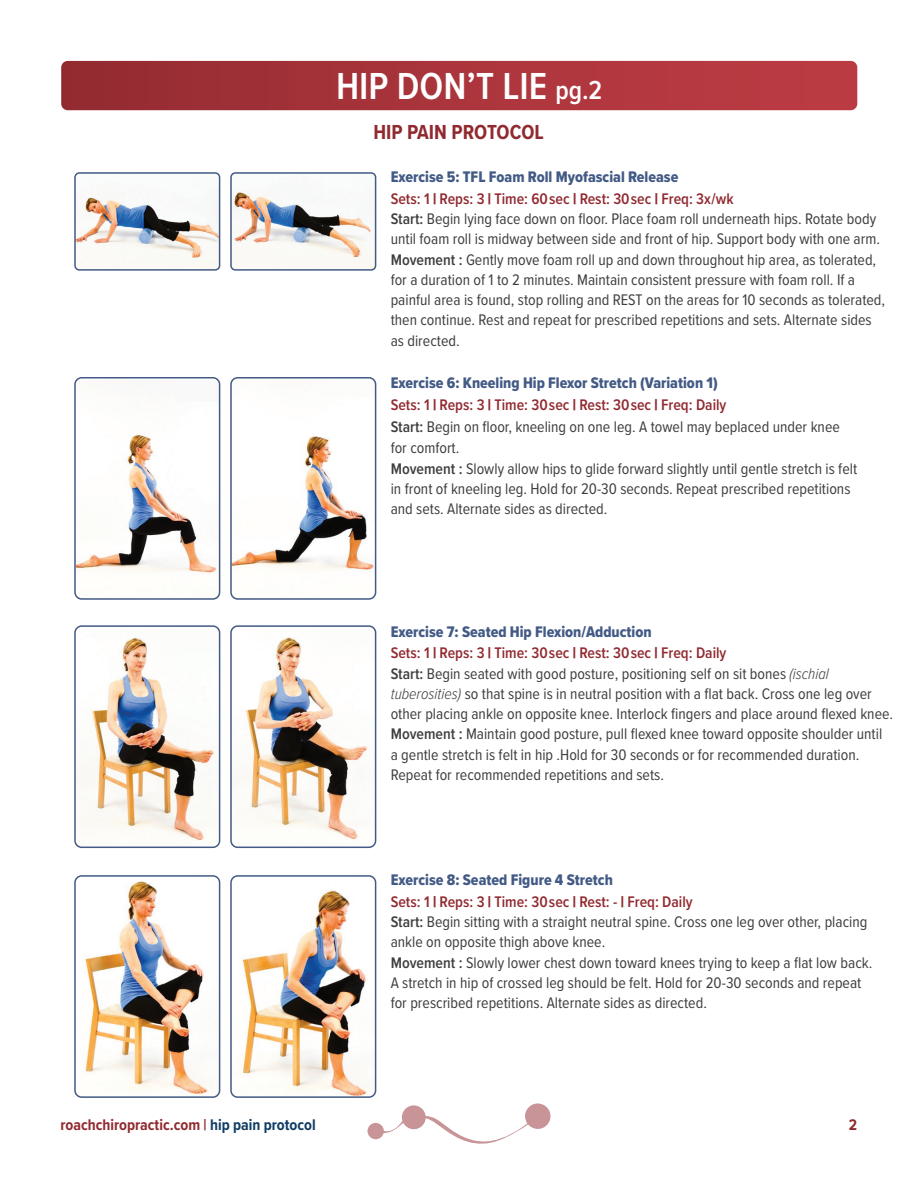
<style>
.page{position:relative;width:918px;height:1188px;background:#fff}
.page>*{position:absolute;margin:0;border:0;box-sizing:border-box;transform-origin:0 0}
.t1{font:600 39px "Proxima Nova Cond";color:#fff}
.t2{font:700 21px "Proxima Nova Cond";color:#912a30}
.t3{font:15.9px/20.2px "Proxima Nova Cond";color:#3e3e3f}
.t4{font:15.9px "Proxima Nova Cond Extrabld";color:#425a85}
.t5{font:700 15.9px "Proxima Nova Cond";color:#912a30}
.s1{font-size:27px}
.s2{font-weight:600;color:#912a30}
.s3{font-weight:900;color:#912a30}
.s4{font-weight:600}
.s5{color:#0f3c63}
.s6{font-weight:300;font-style:italic}
</style>
<div class="page">
<svg style="left:61px;top:61px;width:796px;height:49px;background:#a9343b"></svg>
<img style="left:77px;top:196px;width:140px;height:72px">
<div style="left:192px;top:174px;width:28px;height:14px;background:#f9fafa"></div>
<div style="left:74px;top:172px;width:146px;height:99px;border:2px solid #425a85;border-radius:4px"></div>
<img style="left:233px;top:191px;width:140px;height:77px">
<div style="left:354px;top:173px;width:22px;height:13px;background:#f9fafa"></div>
<div style="left:230px;top:172px;width:146px;height:99px;border:2px solid #425a85;border-radius:4px"></div>
<img style="left:77px;top:878px;width:143px;height:217px">
<div style="left:175px;top:877px;width:43px;height:19px;background:#fff"></div>
<div style="left:74px;top:875px;width:146px;height:223px;border:2px solid #425a85;border-radius:7px"></div>
<img style="left:233px;top:878px;width:143px;height:217px">
<svg style="left:336px;top:878px;width:40px;height:24px"></svg>
<div style="left:230px;top:875px;width:146px;height:223px;border:2px solid #425a85;border-radius:7px"></div>
<img style="left:77px;top:380px;width:143px;height:217px">
<div style="left:175px;top:380px;width:45px;height:22px;background:#faf9f9"></div>
<div style="left:74px;top:377px;width:146px;height:223px;border:2px solid #425a85;border-radius:7px"></div>
<img style="left:233px;top:380px;width:143px;height:217px">
<div style="left:333px;top:378px;width:43px;height:19px;background:#fcfcfa"></div>
<div style="left:230px;top:377px;width:146px;height:223px;border:2px solid #425a85;border-radius:7px"></div>
<img style="left:77px;top:628px;width:143px;height:217px">
<div style="left:180px;top:626px;width:40px;height:19px;background:#fcfdfb"></div>
<div style="left:74px;top:625px;width:146px;height:223px;border:2px solid #425a85;border-radius:7px"></div>
<img style="left:233px;top:628px;width:143px;height:217px">
<div style="left:332px;top:626px;width:44px;height:18px;background:#fcfdfb"></div>
<div style="left:230px;top:625px;width:146px;height:223px;border:2px solid #425a85;border-radius:7px"></div>
<svg style="left:368px;top:1103px;width:182px;height:41px"></svg>
<h1 class="t1" style="left:336px;top:57px;width:268px">HIP DON’T LIE <span class="s1">pg.2</span></h1>
<h2 class="t2" style="left:373px;top:117px;width:172px">HIP PAIN PROTOCOL</h2>
<p class="t4" style="left:391px;top:165px;width:289px">Exercise 5: TFL Foam Roll Myofascial Release</p>
<p class="t3" style="left:391px;top:188px;width:496px"><span class="s2">Sets: 1</span> <span class="s3">|</span> <span class="s2">Reps: 3</span> <span class="s3">|</span> <span class="s2">Time: 60sec</span> <span class="s3">|</span> <span class="s2">Rest: 30sec</span> <span class="s3">|</span> <span class="s2">Freq: 3x/wk<br></span><span class="s4">Start:</span> Begin lying face down on floor. Place foam roll underneath hips. Rotate body until foam roll is midway between side and front of hip. Support body with one arm.<br><span class="s4">Movement :</span> Gently move foam roll up and down throughout hip area, as tolerated, for a duration of 1 to 2 minutes. Maintain consistent pressure with foam roll. If a painful area is found, stop rolling and REST on the areas for 10 seconds as tolerated, then continue. Rest and repeat for prescribed repetitions and sets. Alternate sides as directed.</p>
<p class="t4" style="left:391px;top:371px;width:329px">Exercise 6: Kneeling Hip Flexor Stretch (Variation 1)</p>
<p class="t3" style="left:391px;top:393px;width:451px;line-height:21.8px"><span class="s2">Sets: 1</span> <span class="s3">|</span> <span class="s2">Reps: 3</span> <span class="s3">|</span> <span class="s2">Time: 30sec</span> <span class="s3">|</span> <span class="s2">Rest: 30sec</span> <span class="s3">|</span> <span class="s2">Freq: Daily<br></span><span class="s4">Start:</span> Begin on floor, kneeling on one leg. A towel may beplaced under knee for comfort.</p>
<p class="t3" style="left:391px;top:458px;width:468px"><span class="s4">Movement :</span> Slowly allow hips to glide forward slightly until gentle stretch is felt in front of kneeling leg. Hold for 20-30 seconds. Repeat prescribed repetitions and sets. Alternate sides as directed.</p>
<p class="t5" style="left:60px;top:1113px;width:257px">roachchiropractic.com | <span class="s5">hip pain protocol</span></p>
<p class="t4" style="left:391px;top:620px;width:262px">Exercise 7: Seated Hip Flexion/Adduction</p>
<p class="t3" style="left:391px;top:642px;width:504px"><span class="s2">Sets: 1</span> <span class="s3">|</span> <span class="s2">Reps: 3</span> <span class="s3">|</span> <span class="s2">Time: 30sec</span> <span class="s3">|</span> <span class="s2">Rest: 30sec</span> <span class="s3">|</span> <span class="s2">Freq: Daily<br></span><span class="s4">Start:</span> Begin seated with good posture, positioning self on sit bones <span class="s6">(ischial tuberosities)</span> so that spine is in neutral position with a flat back. Cross one leg over other placing ankle on opposite knee. Interlock fingers and place around flexed knee.<br><span class="s4">Movement :</span> Maintain good posture, pull flexed knee toward opposite shoulder until a gentle stretch is felt in hip .Hold for 30 seconds or for recommended duration.<br>Repeat for recommended repetitions and sets.</p>
<p class="t4" style="left:391px;top:868px;width:224px">Exercise 8: Seated Figure 4 Stretch</p>
<p class="t3" style="left:391px;top:891px;width:483px"><span class="s2">Sets: 1</span> <span class="s3">|</span> <span class="s2">Reps: 3</span> <span class="s3">|</span> <span class="s2">Time: 30sec</span> <span class="s3">|</span> <span class="s2">Rest: -</span> <span class="s3">|</span> <span class="s2">Freq: Daily<br></span><span class="s4">Start:</span> Begin sitting with a straight neutral spine. Cross one leg over other, placing ankle on opposite thigh above knee.<br><span class="s4">Movement :</span> Slowly lower chest down toward knees trying to keep a flat low back.<br>A stretch in hip of crossed leg should be felt. Hold for 20-30 seconds and repeat for prescribed repetitions. Alternate sides as directed.</p>
<p class="t5" style="left:849px;top:1113px;width:10px">2</p>
</div>
